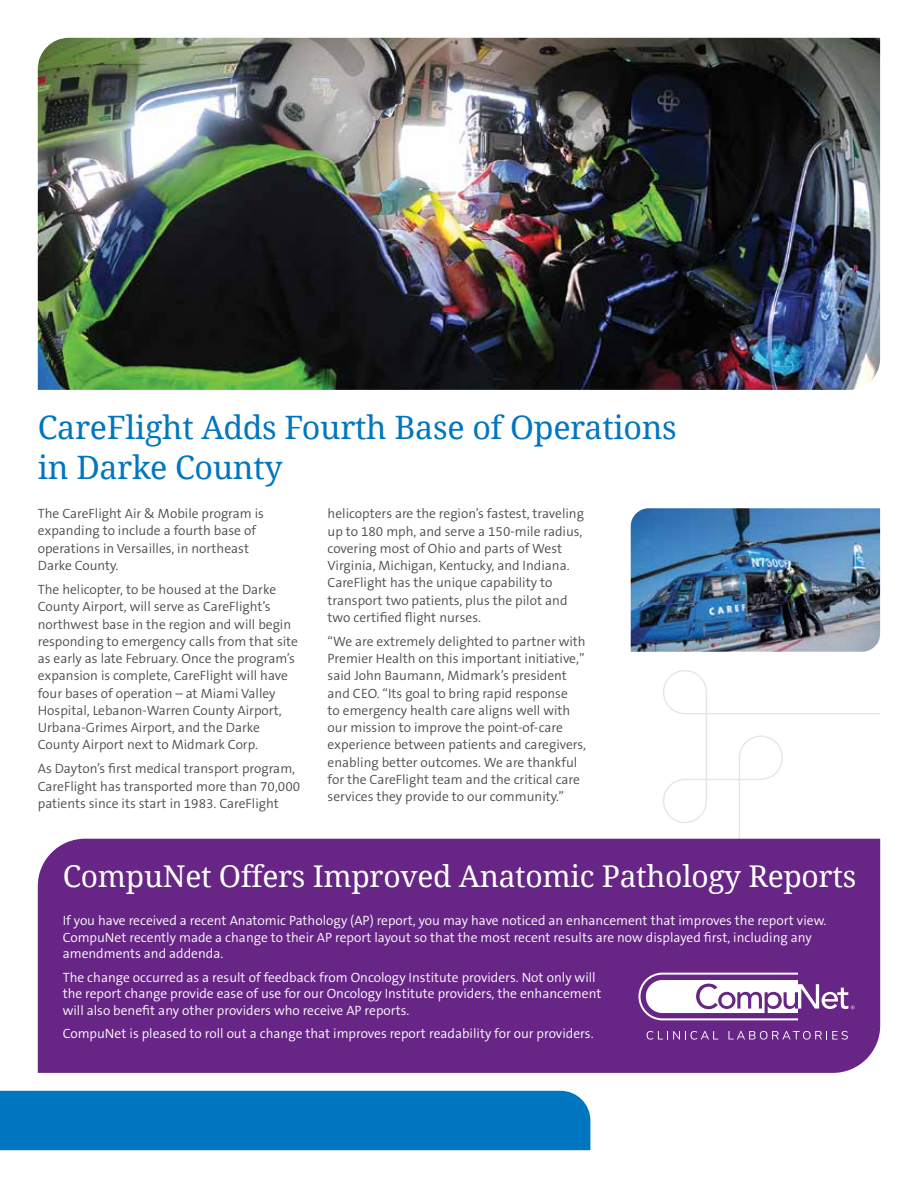
<style>
.page{position:relative;width:918px;height:1188px;background:#fff}
.page>*{position:absolute;margin:0;border:0;box-sizing:border-box;transform-origin:0 0}
.t1{font:32.25px/40.5px "Noto Serif";letter-spacing:-.01em;color:#0076c0}
.t2{font:30px "Noto Serif";letter-spacing:-.01em;color:#fff}
.t3{font:300 13.5px/17.2px "The Sans B4";color:#4d4d4f}
.t4{font:300 13.5px/16.5px "The Sans B4";color:#fff}
</style>
<div class="page">
<svg style="left:662px;top:670px;width:219px;height:217px"></svg>
<div style="left:0;top:1091px;width:590px;height:59px;background:#0076c0"></div>
<div style="left:38px;top:839px;width:842px;height:234px;background:#672585"></div>
<svg style="left:639px;top:973px;width:215px;height:47px"></svg>
<svg style="left:647px;top:1031px;width:71px;height:9px"></svg>
<svg style="left:728px;top:1031px;width:120px;height:9px"></svg>
<img style="left:38px;top:38px;width:842px;height:352px">
<img style="left:631px;top:508px;width:249px;height:144px">
<h1 class="t1" style="left:38px;top:406px;width:640px">CareFlight Adds Fourth Base of Operations in Darke County</h1>
<p class="t3" style="left:38px;top:505px;width:228px">The CareFlight Air &amp; Mobile program is expanding to include a fourth base of operations in Versailles, in northeast<br>Darke County.</p>
<p class="t3" style="left:38px;top:581px;width:262px">The helicopter, to be housed at the Darke County Airport, will serve as CareFlight’s northwest base in the region and will begin responding to emergency calls from that site as early as late February. Once the program’s expansion is complete, CareFlight will have four bases of operation – at Miami Valley Hospital, Lebanon-Warren County Airport, Urbana-Grimes Airport, and the Darke County Airport next to Midmark Corp.</p>
<p class="t3" style="left:38px;top:761px;width:264px">As Dayton’s first medical transport program,<br>CareFlight has transported more than 70,000 patients since its start in 1983. CareFlight</p>
<p class="t3" style="left:328px;top:506px;width:258px">helicopters are the region’s fastest, traveling up to 180 mph, and serve a 150-mile radius, covering most of Ohio and parts of West Virginia, Michigan, Kentucky, and Indiana.<br>CareFlight has the unique capability to transport two patients, plus the pilot and two certified flight nurses.</p>
<p class="t3" style="left:328px;top:633px;width:260px">“We are extremely delighted to partner with Premier Health on this important initiative,” said John Baumann, Midmark’s president and CEO. “Its goal to bring rapid response<br>to emergency health care aligns well with our mission to improve the point-of-care experience between patients and caregivers, enabling better outcomes. We are thankful for the CareFlight team and the critical care services they provide to our community.”</p>
<h2 class="t2" style="left:63px;top:856px;width:795px">CompuNet Offers Improved Anatomic Pathology Reports</h2>
<p class="t4" style="left:63px;top:913px;width:765px">If you have received a recent Anatomic Pathology (AP) report, you may have noticed an enhancement that improves the report view.<br>CompuNet recently made a change to their AP report layout so that the most recent results are now displayed first, including any amendments and addenda.</p>
<p class="t4" style="left:63px;top:969px;width:540px">The change occurred as a result of feedback from Oncology Institute providers. Not only will the report change provide ease of use for our Oncology Institute providers, the enhancement will also benefit any other providers who receive AP reports.</p>
<p class="t4" style="left:63px;top:1025px;width:532px">CompuNet is pleased to roll out a change that improves report readability for our providers.</p>
</div>
